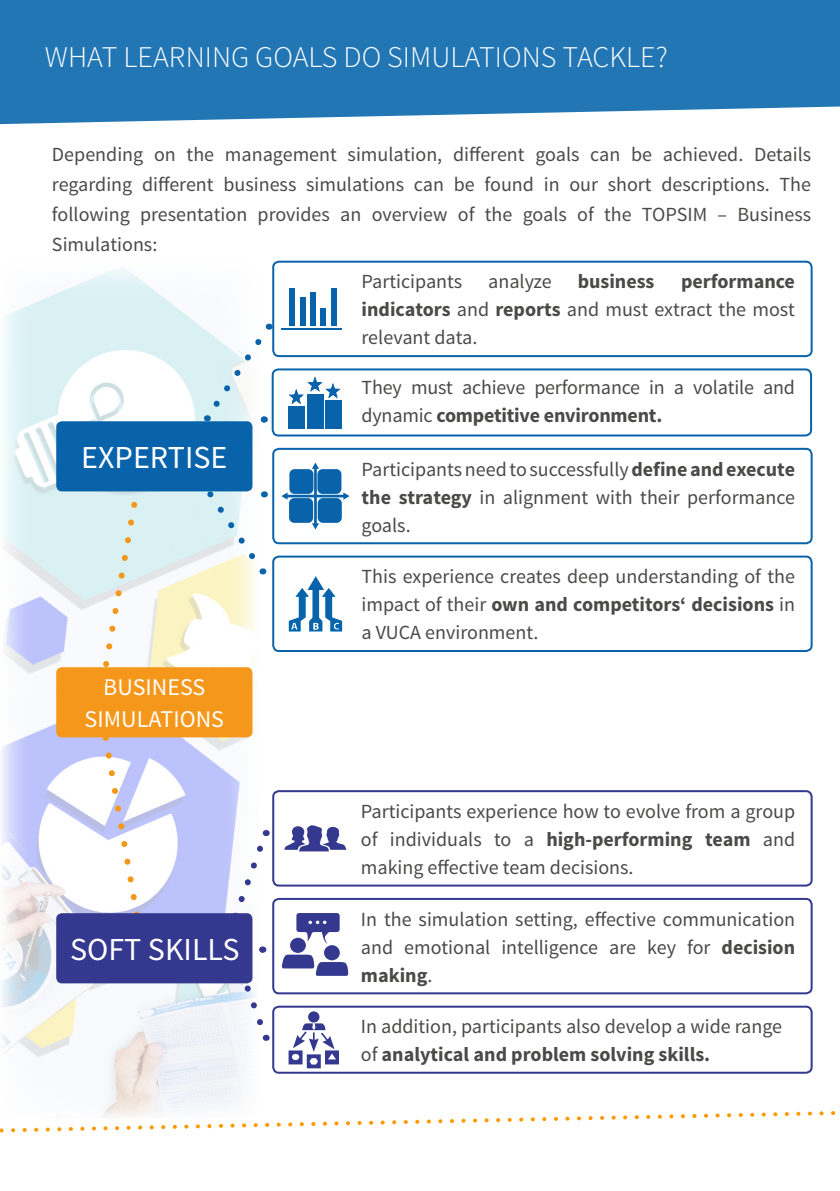
<style>
.page{position:relative;width:840px;height:1191px;background:#fff}
.page>*{position:absolute;margin:0;border:0;box-sizing:border-box;transform-origin:0 0}
.t1{font:32px "Source Sans Pro";color:#fff}
.t2{font:300 30px "Source Sans Pro";color:#fff}
.t3{font:24px/32px "Source Sans Pro";color:#fff;text-align:center}
.t4{font:20px/28px "Source Sans Pro";color:#4a4a49;text-align:justify}
.t5{font:700 20px "Source Sans Pro";color:#4a4a49}
.s1{font-weight:700}
</style>
<div class="page">
<img style="left:2px;top:268px;width:253px;height:822px">
<svg style="left:0;top:0;width:839px;height:125px;fill:#2276b4"></svg>
<svg style="left:0;top:1090px;width:836px;height:43px"></svg>
<div style="left:56px;top:667px;width:196px;height:70px;background:#f4971b;border-radius:6px"></div>
<svg style="left:94px;top:737px;width:56px;height:176px"></svg>
<svg style="left:96px;top:491px;width:55px;height:177px"></svg>
<div style="left:56px;top:421px;width:196px;height:70px;background:#0963aa;border-radius:6px"></div>
<svg style="left:228px;top:830px;width:42px;height:93px"></svg>
<svg style="left:228px;top:929px;width:42px;height:111px"></svg>
<svg style="left:203px;top:324px;width:68px;height:108px"></svg>
<div style="left:56px;top:913px;width:196px;height:70px;background:#34388e;border-radius:6px"></div>
<svg style="left:197px;top:477px;width:68px;height:97px"></svg>
<div style="left:272px;top:555px;width:540px;height:97px;border:2px solid #0963aa;border-radius:6px"></div>
<svg style="left:289px;top:576px;width:53px;height:55px"></svg>
<div style="left:272px;top:261px;width:540px;height:96px;border:2px solid #0963aa;border-radius:6px"></div>
<hr style="left:281px;top:328px;width:61px;height:1px;background:#0963aa">
<svg style="left:289px;top:288px;width:47px;height:38px"></svg>
<div style="left:272px;top:448px;width:540px;height:96px;border:2px solid #0963aa;border-radius:6px"></div>
<hr style="left:314px;top:468px;width:2px;height:59px;background:#0963aa">
<svg style="left:312px;top:462px;width:7px;height:9px"></svg>
<svg style="left:281px;top:492px;width:9px;height:8px"></svg>
<svg style="left:342px;top:492px;width:8px;height:8px"></svg>
<svg style="left:312px;top:522px;width:7px;height:8px"></svg>
<hr style="left:287px;top:495px;width:57px;height:2px;background:#0963aa">
<div style="left:290px;top:470px;width:22px;height:22px;background:#0963aa;border-radius:4px"></div>
<div style="left:289px;top:469px;width:24px;height:25px;border:3px solid #0963aa;border-radius:4px"></div>
<div style="left:318px;top:470px;width:22px;height:22px;background:#0963aa;border-radius:4px"></div>
<div style="left:317px;top:469px;width:24px;height:25px;border:3px solid #0963aa;border-radius:4px"></div>
<div style="left:319px;top:499px;width:21px;height:22px;background:#0963aa;border-radius:4px"></div>
<div style="left:317px;top:498px;width:24px;height:25px;border:3px solid #0963aa;border-radius:4px"></div>
<div style="left:290px;top:499px;width:21px;height:22px;background:#0963aa;border-radius:4px"></div>
<div style="left:289px;top:498px;width:24px;height:25px;border:3px solid #0963aa;border-radius:4px"></div>
<div style="left:271px;top:368px;width:540px;height:68px;border:2px solid #0963aa;border-radius:6px"></div>
<div style="left:306px;top:394px;width:17px;height:35px;background:#0963aa"></div>
<div style="left:325px;top:400px;width:17px;height:29px;background:#0963aa"></div>
<div style="left:288px;top:406px;width:16px;height:23px;background:#0963aa"></div>
<svg style="left:288px;top:377px;width:53px;height:29px"></svg>
<div style="left:272px;top:790px;width:540px;height:96px;border:2px solid #34388e;border-radius:6px"></div>
<svg style="left:284px;top:825px;width:62px;height:26px"></svg>
<div style="left:272px;top:898px;width:540px;height:96px;border:2px solid #34388e;border-radius:6px"></div>
<svg style="left:296px;top:913px;width:43px;height:31px"></svg>
<div style="left:290px;top:937px;width:16px;height:16px;background:#34388e;border-radius:50%"></div>
<svg style="left:281px;top:954px;width:67px;height:22px"></svg>
<div style="left:324px;top:945px;width:15px;height:15px;background:#34388e;border-radius:50%"></div>
<div style="left:272px;top:1005px;width:540px;height:68px;border:2px solid #34388e;border-radius:6px"></div>
<div style="left:308px;top:1011px;width:11px;height:11px;background:#34388e;border-radius:50%"></div>
<svg style="left:288px;top:1023px;width:51px;height:45px"></svg>
<h2 class="t2" style="left:45px;top:39px;width:624px">WHAT LEARNING GOALS DO SIMULATIONS TACKLE?</h2>
<p class="t4" style="left:52px;top:140px;width:760px;line-height:30px">Depending on the management simulation, different goals can be achieved. Details regarding different business simulations can be found in our short descriptions. The following presentation provides an overview of the goals of the TOPSIM – Business Simulations:</p>
<p class="t4" style="left:361px;top:268px;width:102px">Participants</p>
<p class="t4" style="left:488px;top:268px;width:65px">analyze</p>
<p class="t5" style="left:577px;top:269px;width:78px">business</p>
<p class="t4" style="left:361px;top:268px;width:434px;text-indent:319px"><span class="s1">performance indicators</span> and <span class="s1">reports</span> and must extract the most relevant data.</p>
<h1 class="t1" style="left:81px;top:438px;width:148px">EXPERTISE</h1>
<p class="t3" style="left:85px;top:671px;width:141px">BUSINESS<br>SIMULATIONS</p>
<h1 class="t1" style="left:70px;top:929px;width:171px">SOFT SKILLS</h1>
<p class="t4" style="left:361px;top:374px;width:434px">They must achieve performance in a volatile and dynamic <span class="s1">competitive environment.</span></p>
<p class="t4" style="left:361px;top:455px;width:435px">Participants need to successfully <span class="s1">define and execute the strategy</span> in alignment with their performance goals.</p>
<p class="t4" style="left:361px;top:563px;width:434px">This experience creates deep understanding of the impact of their <span class="s1">own and competitors‘ decisions</span> in a VUCA environment.</p>
<p class="t4" style="left:360px;top:797px;width:435px">Participants experience how to evolve from a group of individuals to a <span class="s1">high-performing team</span> and making effective team decisions.</p>
<p class="t4" style="left:360px;top:905px;width:435px">In the simulation setting, effective communication and emotional intelligence are key for <span class="s1">decision making</span>.</p>
<p class="t4" style="left:360px;top:1013px;width:422px">In addition, participants also develop a wide range of <span class="s1">analytical and problem solving skills.</span></p>
</div>
